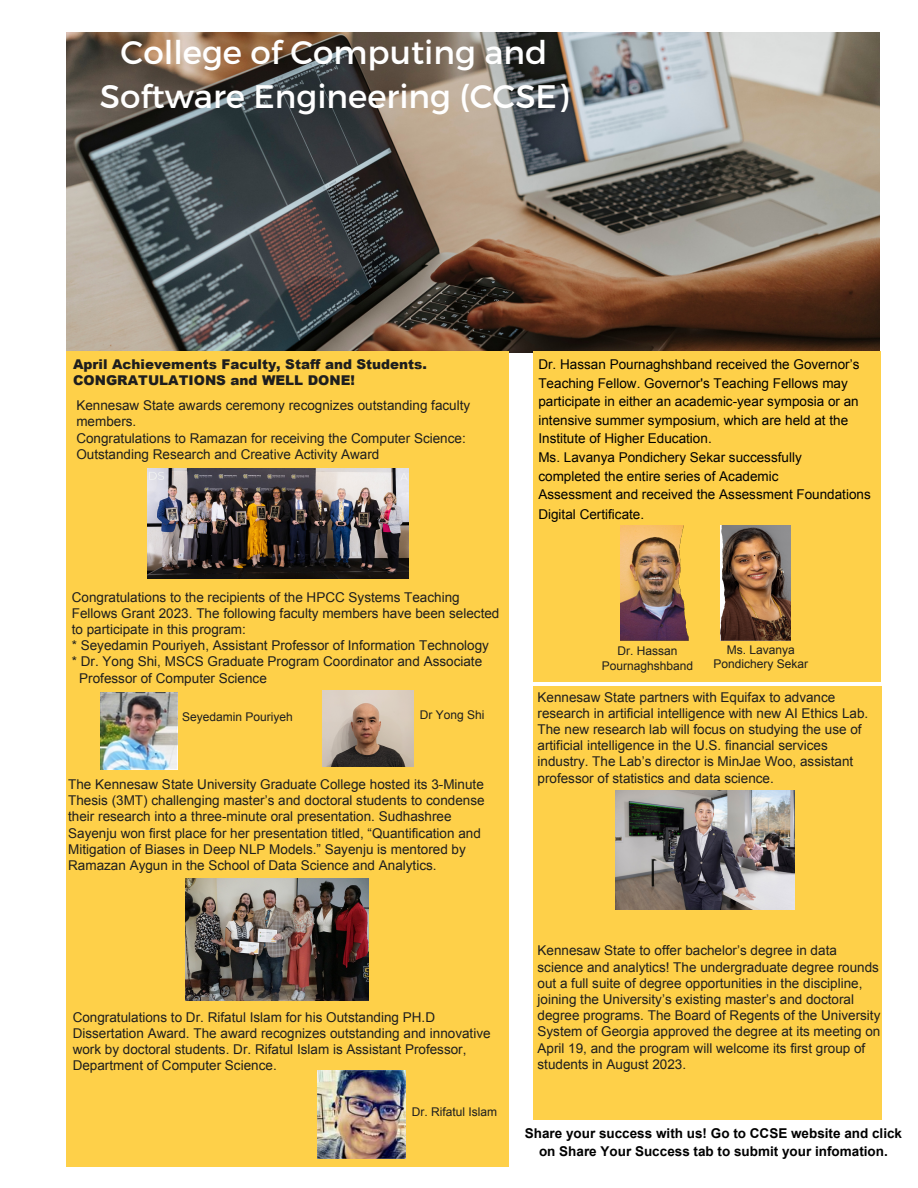
<style>
.page{position:relative;width:918px;height:1188px;background:#fff}
.page>*{position:absolute;margin:0;border:0;box-sizing:border-box;transform-origin:0 0}
.t1{font:32.55px/44.8px "Montserrat";color:#fff;text-align:center}
.t2{font:13.5px/16.2px "Arial";color:#1e1e1e}
.t3{font:13.5px/18.8px "Arial";color:#000}
.t4{font:13.5px/16.2px "Arial";color:#1e1e1e}
.t5{font:700 13.5px/18.5px "Arial";color:#000;text-align:center}
.t6{font:900 13.5px/16.2px "Arial";color:#1e1e1e}
.t7{font:12px/14.4px "Arial";color:#1e1e1e;text-align:center}
.s1{font-style:inherit}
</style>
<div class="page">
<img style="left:66px;top:32px;width:813px;height:321px">
<div style="left:66px;top:351px;width:442px;height:815px;background:#fed049"></div>
<div style="left:534px;top:351px;width:347px;height:331px;background:#fed049"></div>
<img style="left:323px;top:691px;width:91px;height:75px">
<img style="left:147px;top:468px;width:261px;height:111px">
<div style="left:534px;top:687px;width:348px;height:433px;background:#fed049"></div>
<img style="left:101px;top:692px;width:77px;height:77px">
<img style="left:186px;top:878px;width:183px;height:123px">
<img style="left:721px;top:526px;width:69px;height:115px">
<img style="left:621px;top:525px;width:67px;height:116px">
<img style="left:616px;top:791px;width:178px;height:119px">
<img style="left:318px;top:1071px;width:88px;height:88px">
<h1 class="t1" style="left:100px;top:28px;width:470px">College of Computing and<br>Software Engineering (CCSE)</h1>
<p class="t6" style="left:73px;top:356px;width:355px"><span class="s1">April</span> Achievements Faculty, Staff and Students.<br>CONGRATULATIONS and WELL DONE!</p>
<p class="t4" style="left:76px;top:397px;width:395px"><span class="s1">Kennesaw State awards ceremony recognizes outstanding faculty members.<br>C</span>ongratulat<span class="s1">ions to</span> Ramazan for receiving the Computer Science:<br>Outstanding Research and Creative Activity Award</p>
<p class="t2" style="left:72px;top:589px;width:389px">Congratulations to the recipients of the HPCC Systems Teaching</p>
<p class="t2" style="left:72px;top:605px;width:429px">Fellows Grant 2023. The following faculty members have been selected</p>
<p class="t2" style="left:72px;top:621px;width:176px">to participate in this program:</p>
<p class="t2" style="left:72px;top:638px;width:419px">* Seyedamin Pouriyeh, Assistant Professor of Information Technology</p>
<p class="t2" style="left:72px;top:654px;width:412px">* Dr. Yong Shi, MSCS Graduate Program Coordinator and Associate</p>
<p class="t2" style="left:79px;top:670px;width:189px">Professor of Computer Science</p>
<p class="t7" style="left:182px;top:709px;width:112px">Seyedamin Pouriyeh</p>
<p class="t7" style="left:420px;top:707px;width:66px">Dr Yong Shi</p>
<p class="t2" style="left:68px;top:776px;width:418px">The Kennesaw State University Graduate College hosted its 3-Minute Thesis (3MT) challenging master’s and doctoral students to condense their research into a three-minute oral presentation. Sudhashree Sayenju won first place for her presentation titled, “Quantification and Mitigation of Biases in Deep NLP Models.” Sayenju is mentored by Ramazan Aygun in the School of Data Science and Analytics.</p>
<p class="t3" style="left:538px;top:355px;width:334px">Dr. Hassan Pournaghshband received the Governor’s Teaching Fellow. Governor's Teaching Fellows may participate in either an academic-year symposia or an intensive summer symposium, which are held at the Institute of Higher Education.<br>Ms. Lavanya Pondichery Sekar successfully<br>completed the entire series of Academic<br>Assessment and received the Assessment Foundations Digital Certificate.</p>
<p class="t7" style="left:602px;top:644px;width:93px">Dr. Hassan<br>Pournaghshband</p>
<p class="t7" style="left:714px;top:642px;width:96px">Ms. Lavanya<br>Pondichery Sekar</p>
<p class="t2" style="left:538px;top:689px;width:332px">Kennesaw State partners with Equifax to advance research in artificial intelligence with new AI Ethics Lab.<br>The new research lab will focus on studying the use of artificial intelligence in the U.S. financial services industry. The Lab’s director is MinJae Woo, assistant professor of statistics and data science.</p>
<p class="t2" style="left:73px;top:1009px;width:419px">Congratulations to Dr. Rifatul Islam for his Outstanding PH.D Dissertation Award. The award recognizes outstanding and innovative work by doctoral students. Dr. Rifatul Islam is Assistant Professor, Department of Computer Science.</p>
<p class="t7" style="left:412px;top:1105px;width:87px">Dr. Rifatul Islam</p>
<p class="t2" style="left:538px;top:943px;width:344px">Kennesaw State to offer bachelor’s degree in data science and analytics! The undergraduate degree rounds out a full suite of degree opportunities in the discipline, joining the University’s existing master’s and doctoral degree programs. The Board of Regents of the University System of Georgia approved the degree at its meeting on April 19, and the program will welcome its first group of students in August 2023.</p>
<p class="t5" style="left:525px;top:1124px;width:379px">Share your success with us! Go to CCSE website and click on Share Your Success tab to submit your infomation.</p>
</div>
